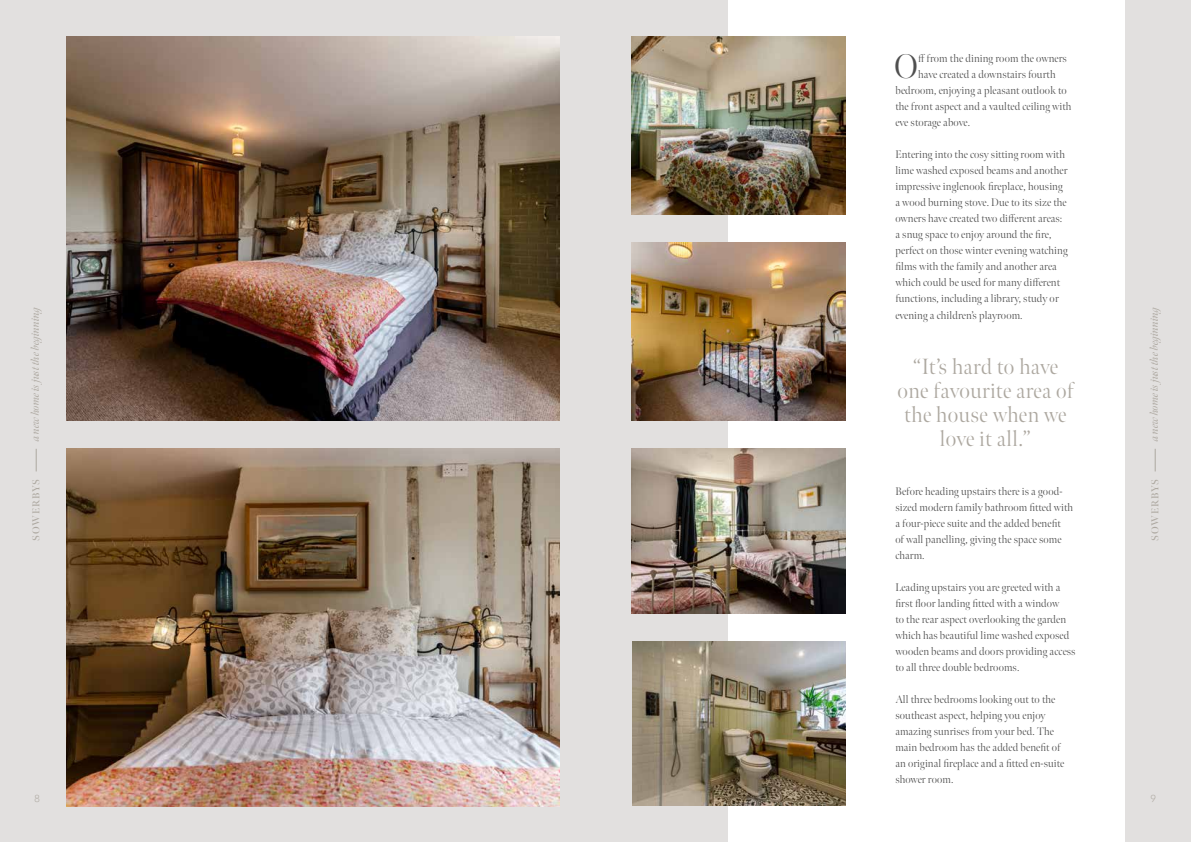
<style>
.page{position:relative;width:1191px;height:842px;background:#fff}
.page>*{position:absolute;margin:0;border:0;box-sizing:border-box;transform-origin:0 0}
.t1{font:300 34px "Meno Banner";color:#4f4f4f}
.t2{font:300 22px/24px "Meno Banner";letter-spacing:.01em;color:#ada8a0;text-align:center}
.t3{font:300 11px/16px "Meno Banner";letter-spacing:.01em;color:#4f4f4f}
.t4{font:italic 11px "Meno Banner";letter-spacing:-.01em;color:#ada8a0}
.t5{font:600 10px "Meno Banner";letter-spacing:.08em;color:#ada8a0}
.t6{font:300 10px "Quasimoda";color:#ada8a0}
</style>
<div class="page">
<div style="left:0;top:0;width:595px;height:842px;background:#e2e0df"></div>
<div style="left:595px;top:0;width:596px;height:842px;background:#e2e0df"></div>
<svg style="left:36px;top:449px;width:1px;height:22px"></svg>
<svg style="left:1155px;top:449px;width:1px;height:22px"></svg>
<img style="left:67px;top:449px;width:492px;height:357px">
<img style="left:67px;top:36px;width:493px;height:385px">
<div style="left:728px;top:0;width:396px;height:842px;background:#fff"></div>
<img style="left:632px;top:641px;width:214px;height:165px">
<img style="left:631px;top:242px;width:215px;height:179px">
<img style="left:631px;top:36px;width:215px;height:179px">
<img style="left:631px;top:449px;width:214px;height:164px">
<h1 class="t1" style="left:894px;top:46px;width:25px">O</h1>
<p class="t3" style="left:918px;top:51px;width:150px">ff from the dining room the owners</p>
<p class="t3" style="left:918px;top:67px;width:139px">have created a downstairs fourth</p>
<p class="t3" style="left:895px;top:83px;width:173px">bedroom, enjoying a pleasant outlook to</p>
<p class="t3" style="left:895px;top:99px;width:177px">the front aspect and a vaulted ceiling with</p>
<p class="t3" style="left:895px;top:115px;width:76px">eve storage above.</p>
<p class="t3" style="left:895px;top:147px;width:174px">Entering into the cosy sitting room with lime washed exposed beams and another impressive inglenook fireplace, housing a wood burning stove. Due to its size the owners have created two different areas: a snug space to enjoy around the fire, perfect on those winter evening watching films with the family and another area which could be used for many different functions, including a library, study or evening a children’s playroom.</p>
<p class="t4" style="left:29px;top:441px;width:138px;rotate:-90deg">a new home is just the beginning</p>
<p class="t4" style="left:1147px;top:441px;width:138px;rotate:-90deg">a new home is just the beginning</p>
<h2 class="t2" style="left:897px;top:355px;width:178px">“It’s hard to have one favourite area of the house when we love it all.”</h2>
<p class="t5" style="left:30px;top:541px;width:63px;rotate:-90deg">SOWERBYS</p>
<p class="t5" style="left:1149px;top:541px;width:63px;rotate:-90deg">SOWERBYS</p>
<p class="t3" style="left:895px;top:483px;width:179px">Before heading upstairs there is a good&shy;sized modern family bathroom fitted with a four-piece suite and the added benefit<br>of wall panelling, giving the space some charm.</p>
<p class="t3" style="left:895px;top:579px;width:181px">Leading upstairs you are greeted with a first floor landing fitted with a window<br>to the rear aspect overlooking the garden which has beautiful lime washed exposed wooden beams and doors providing access to all three double bedrooms.</p>
<p class="t3" style="left:895px;top:691px;width:170px">All three bedrooms looking out to the southeast aspect, helping you enjoy amazing sunrises from your bed. The main bedroom has the added benefit of an original fireplace and a fitted en-suite shower room.</p>
<p class="t6" style="left:35px;top:791px;width:7px">8</p>
<p class="t6" style="left:1150px;top:791px;width:7px">9</p>
</div>
